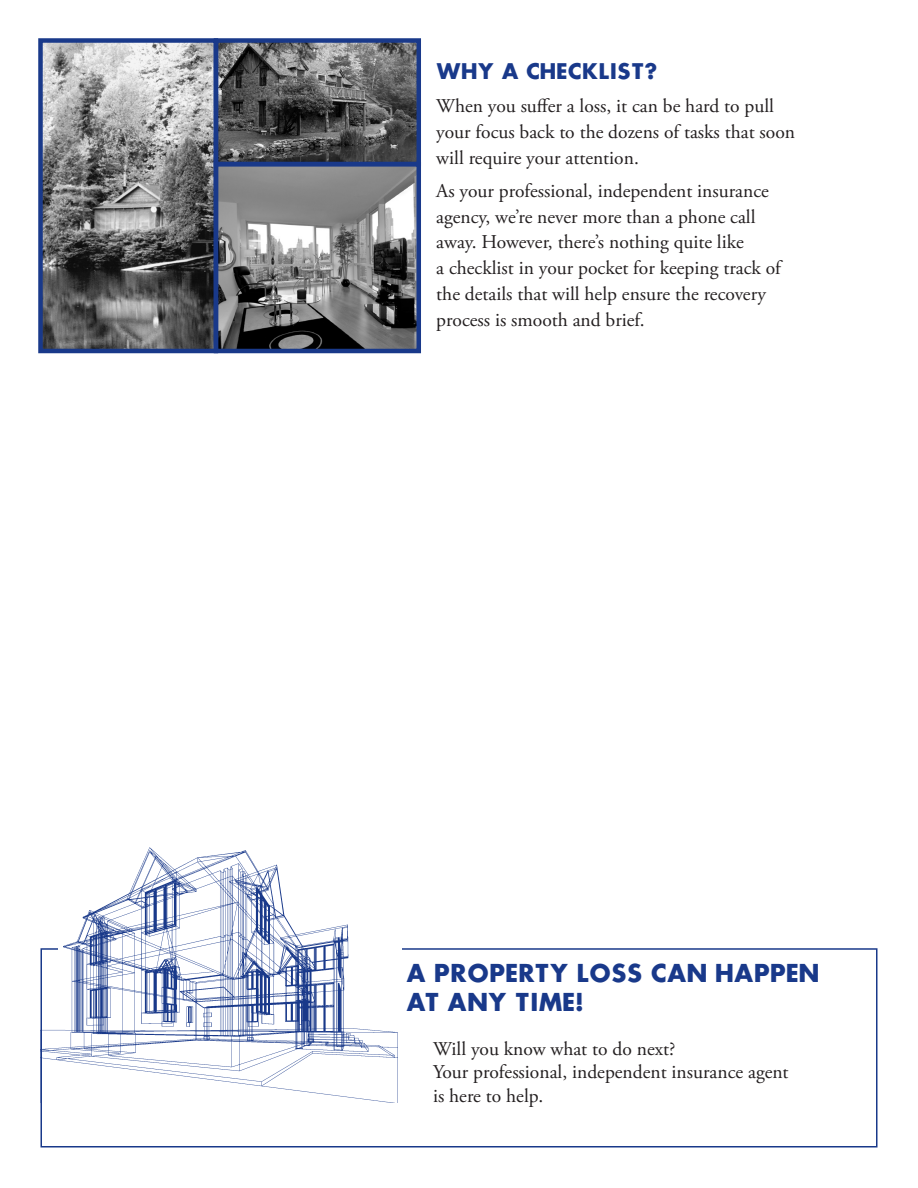
<style>
.page{position:relative;width:918px;height:1188px;background:#fff}
.page>*{position:absolute;margin:0;border:0;box-sizing:border-box;transform-origin:0 0}
.t1{font:700 24px "Futura ICG";color:#19398a}
.t2{font:700 21px "Futura ICG";color:#19398a}
.t3{font:19.5px/26px "Adobe Garamond Pro";color:#231f20}
</style>
<div class="page">
<div style="left:40px;top:948px;width:838px;height:200px;border:2px solid #19398a"></div>
<img style="left:40px;top:847px;width:357px;height:255px">
<img style="left:43px;top:43px;width:170px;height:305px">
<img style="left:219px;top:43px;width:197px;height:118px">
<img style="left:219px;top:167px;width:197px;height:181px">
<div style="left:38px;top:38px;width:180px;height:315px;border:4px solid #19398a"></div>
<div style="left:214px;top:38px;width:207px;height:128px;border:4px solid #19398a"></div>
<div style="left:214px;top:162px;width:207px;height:191px;border:4px solid #19398a"></div>
<p class="t2" style="left:436px;top:57px;width:79px">WHY AC</p>
<p class="t2" style="left:540px;top:57px;width:119px">HECKLIST?</p>
<p class="t3" style="left:436px;top:94px;width:360px">When you suffer a loss, it can be hard to pull your focus back to the dozens of tasks that soon will require your attention.</p>
<p class="t3" style="left:436px;top:178px;width:346px">As your professional, independent insurance agency, we’re never more than a phone call away. However, there’s nothing quite like<br>a checklist in your pocket for keeping track of the details that will help ensure the recovery process is smooth and brief.</p>
<p class="t1" style="left:406px;top:957px;width:346px">A PROPERTY LOSS CAN HAPP</p>
<p class="t1" style="left:786px;top:957px;width:35px">EN</p>
<p class="t1" style="left:406px;top:985px;width:179px">AT ANY TIME!</p>
<p class="t3" style="left:433px;top:1038px;width:357px;line-height:23.4px">Will you know what to do next?<br>Your professional, independent insurance agent is here to help.</p>
</div>
